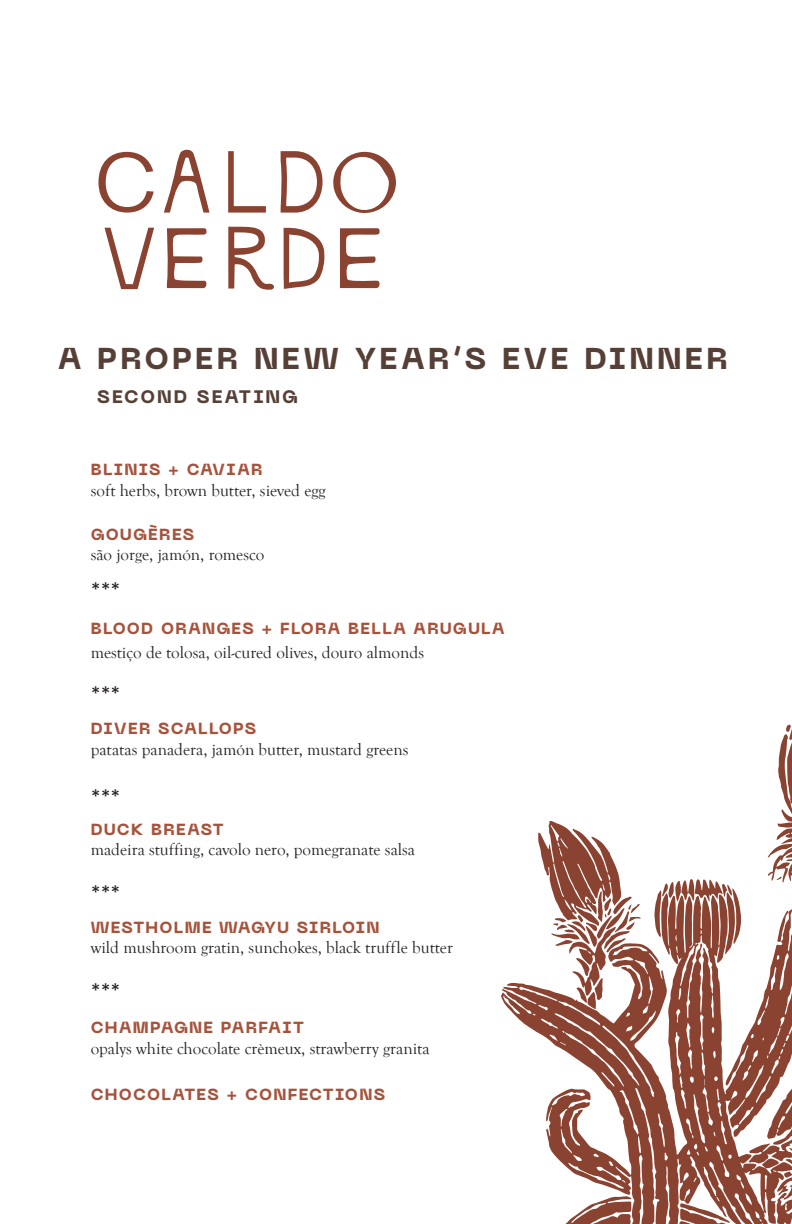
<style>
.page{position:relative;width:792px;height:1224px;background:#fff}
.page>*{position:absolute;margin:0;border:0;box-sizing:border-box;transform-origin:0 0}
.t1{font:800 30px "Neue Machina";letter-spacing:.105em;color:#553f36}
.t2{font:20px "Calibri";color:#231f20}
.t3{font:800 18px "Neue Machina";letter-spacing:.105em;color:#553f36}
.t4{font:17px "Goudy Old Style T";color:#231f20}
.t5{font:800 16px "Neue Machina";letter-spacing:.08em;color:#a7523b}
</style>
<div class="page">
<svg style="left:98px;top:149px;width:298px;height:141px"></svg>
<svg style="left:501px;top:909px;width:291px;height:315px"></svg>
<svg style="left:544px;top:1196px;width:87px;height:28px"></svg>
<svg style="left:680px;top:1203px;width:50px;height:20px"></svg>
<svg style="left:777px;top:910px;width:11px;height:32px"></svg>
<svg style="left:654px;top:879px;width:87px;height:75px"></svg>
<svg style="left:749px;top:1137px;width:43px;height:87px"></svg>
<svg style="left:768px;top:724px;width:24px;height:159px"></svg>
<svg style="left:538px;top:821px;width:103px;height:188px"></svg>
<p class="t1" style="left:58px;top:339px;width:671px">A PROPER NEW YEAR’S EVE DINNER</p>
<p class="t3" style="left:97px;top:385px;width:202px">SECOND SEATING</p>
<p class="t5" style="left:91px;top:459px;width:173px">BLINIS + CAVIAR</p>
<p class="t4" style="left:91px;top:481px;width:237px">soft herbs, brown butter, sieved egg</p>
<p class="t5" style="left:91px;top:524px;width:105px">GOUGÈRES</p>
<p class="t4" style="left:91px;top:545px;width:175px">são jorge, jamón, romesco</p>
<p class="t2" style="left:91px;top:576px;width:31px">***</p>
<p class="t5" style="left:91px;top:618px;width:415px">BLOOD ORANGES + FLORA BELLA ARUGULA</p>
<p class="t4" style="left:91px;top:643px;width:335px">mestiço de tolosa, oil-cured olives, douro almonds</p>
<p class="t2" style="left:91px;top:680px;width:31px">***</p>
<p class="t5" style="left:91px;top:718px;width:167px">DIVER SCALLOPS</p>
<p class="t4" style="left:91px;top:740px;width:319px">patatas panadera, jamón butter, mustard greens</p>
<p class="t2" style="left:91px;top:782px;width:31px">***</p>
<p class="t5" style="left:91px;top:818px;width:134px">DUCK BREAST</p>
<p class="t4" style="left:91px;top:840px;width:326px">madeira stuffing, cavolo nero, pomegranate salsa</p>
<p class="t2" style="left:91px;top:878px;width:31px">***</p>
<p class="t5" style="left:91px;top:917px;width:290px">WESTHOLME WAGYU SIRLOIN</p>
<p class="t4" style="left:91px;top:938px;width:364px">wild mushroom gratin, sunchokes, black truffle butter</p>
<p class="t2" style="left:91px;top:977px;width:31px">***</p>
<p class="t5" style="left:91px;top:1017px;width:215px">CHAMPAGNE PARFAIT</p>
<p class="t4" style="left:91px;top:1039px;width:341px">opalys white chocolate crèmeux, strawberry granita</p>
<p class="t5" style="left:91px;top:1084px;width:296px">CHOCOLATES + CONFECTIONS</p>
</div>
